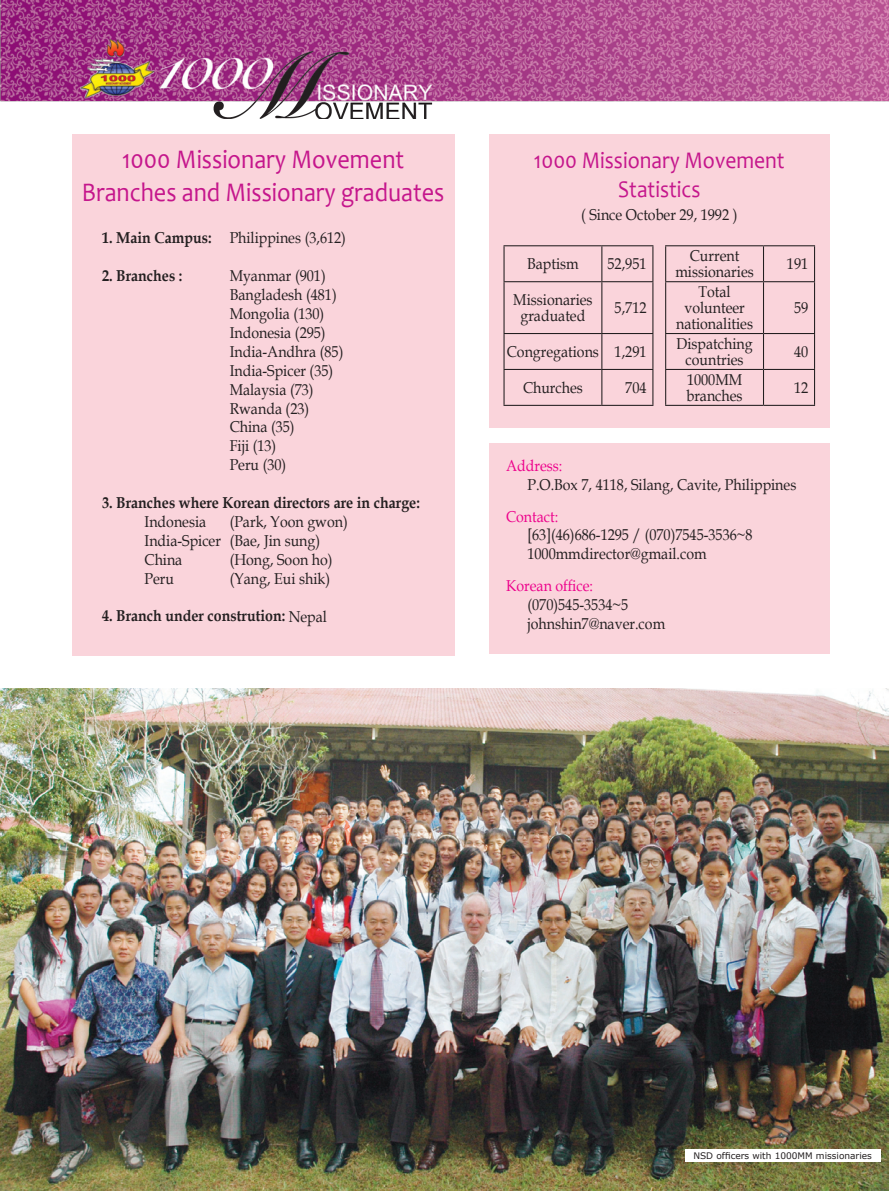
<style>
.page{position:relative;width:889px;height:1191px;background:#fff}
.page>*{position:absolute;margin:0;border:0;box-sizing:border-box;transform-origin:0 0}
.t1{font:27px/32.4px "Candara";color:#c5168c;text-align:center;scale:.9 1}
.t2{font:24px/28.8px "Candara";color:#c5168c;text-align:center;scale:.9 1}
.t3{font:15.75px/18.9px "Book Antiqua";color:#231f20;scale:.9 1}
.t4{font:700 15.75px "Book Antiqua";color:#231f20;scale:.9 1}
.t5{font:15.75px "Book Antiqua";color:#ed028c;scale:.9 1}
.t6{font:9px "Verdana";color:#231f20}
.s1{font-weight:700}
.s2{font-weight:400}
</style>
<div class="page">
<div style="left:72px;top:134px;width:383px;height:521px;background:#fad4db"></div>
<div style="left:489px;top:134px;width:340px;height:293px;background:#fad4db"></div>
<img style="left:0;top:688px;width:889px;height:503px">
<img style="left:0;top:0;width:889px;height:118px">
<div style="left:685px;top:1149px;width:195px;height:13px;background:#fff"></div>
<div style="left:489px;top:443px;width:340px;height:211px;background:#fad4db"></div>
<hr style="left:503px;top:245px;width:99px;height:1px;background:#231f20">
<hr style="left:503px;top:246px;width:1px;height:35px;background:#231f20">
<hr style="left:763px;top:245px;width:52px;height:1px;background:#231f20">
<hr style="left:814px;top:246px;width:1px;height:35px;background:#231f20">
<hr style="left:503px;top:281px;width:99px;height:1px;background:#231f20">
<hr style="left:503px;top:282px;width:1px;height:51px;background:#231f20">
<hr style="left:763px;top:281px;width:52px;height:1px;background:#231f20">
<hr style="left:814px;top:282px;width:1px;height:51px;background:#231f20">
<hr style="left:503px;top:333px;width:99px;height:1px;background:#231f20">
<hr style="left:503px;top:334px;width:1px;height:35px;background:#231f20">
<hr style="left:763px;top:333px;width:52px;height:1px;background:#231f20">
<hr style="left:814px;top:334px;width:1px;height:35px;background:#231f20">
<hr style="left:503px;top:369px;width:99px;height:1px;background:#231f20">
<hr style="left:503px;top:370px;width:1px;height:35px;background:#231f20">
<hr style="left:763px;top:369px;width:52px;height:1px;background:#231f20">
<hr style="left:814px;top:370px;width:1px;height:35px;background:#231f20">
<hr style="left:503px;top:405px;width:99px;height:1px;background:#231f20">
<hr style="left:763px;top:405px;width:52px;height:1px;background:#231f20">
<hr style="left:602px;top:245px;width:51px;height:1px;background:#231f20">
<hr style="left:601px;top:246px;width:1px;height:35px;background:#231f20">
<hr style="left:652px;top:246px;width:1px;height:35px;background:#231f20">
<hr style="left:602px;top:281px;width:51px;height:1px;background:#231f20">
<hr style="left:601px;top:282px;width:1px;height:51px;background:#231f20">
<hr style="left:652px;top:282px;width:1px;height:51px;background:#231f20">
<hr style="left:602px;top:333px;width:51px;height:1px;background:#231f20">
<hr style="left:601px;top:334px;width:1px;height:35px;background:#231f20">
<hr style="left:652px;top:334px;width:1px;height:35px;background:#231f20">
<hr style="left:602px;top:369px;width:51px;height:1px;background:#231f20">
<hr style="left:601px;top:370px;width:1px;height:35px;background:#231f20">
<hr style="left:652px;top:370px;width:1px;height:35px;background:#231f20">
<hr style="left:602px;top:405px;width:51px;height:1px;background:#231f20">
<hr style="left:665px;top:245px;width:98px;height:1px;background:#231f20">
<hr style="left:665px;top:246px;width:1px;height:35px;background:#231f20">
<hr style="left:763px;top:246px;width:1px;height:35px;background:#231f20">
<hr style="left:665px;top:281px;width:98px;height:1px;background:#231f20">
<hr style="left:665px;top:282px;width:1px;height:51px;background:#231f20">
<hr style="left:763px;top:282px;width:1px;height:51px;background:#231f20">
<hr style="left:665px;top:333px;width:98px;height:1px;background:#231f20">
<hr style="left:665px;top:334px;width:1px;height:35px;background:#231f20">
<hr style="left:763px;top:334px;width:1px;height:35px;background:#231f20">
<hr style="left:665px;top:369px;width:98px;height:1px;background:#231f20">
<hr style="left:665px;top:370px;width:1px;height:35px;background:#231f20">
<hr style="left:763px;top:370px;width:1px;height:35px;background:#231f20">
<hr style="left:665px;top:405px;width:98px;height:1px;background:#231f20">
<h1 class="t1" style="left:82px;top:143px;width:404px">1000 Missionary Movement<br>Branches and Missionary graduates</h1>
<p class="t3" style="left:102px;top:228px;width:272px"><span class="s1">1. Main Campus:</span> Philippines (3,612)</p>
<p class="t4" style="left:102px;top:266px;width:91px">2. Branches :</p>
<p class="t3" style="left:230px;top:266px;width:128px">Myanmar (901)<br>Bangladesh (481)<br>Mongolia (130)<br>Indonesia (295)<br>India-Andhra (85)<br>India-Spicer (35)<br>Malaysia (73)<br>Rwanda (23)<br>China (35)<br>Fiji (13)<br>Peru (30)</p>
<p class="t4" style="left:102px;top:493px;width:355px">3. Branches where Korean directors are in charge:</p>
<p class="t3" style="left:145px;top:512px;width:70px">Indonesia</p>
<p class="t3" style="left:145px;top:512px;width:227px;text-indent:85px">(Park, Yoon gwon)<br>India-Spicer (Bae, Jin sung)<br>China</p>
<p class="t3" style="left:230px;top:549px;width:116px">(Hong, Soon ho)</p>
<p class="t3" style="left:145px;top:568px;width:34px">Peru</p>
<p class="t3" style="left:230px;top:568px;width:113px">(Yang, Eui shik)</p>
<p class="t4" style="left:102px;top:607px;width:251px">4. Branch under constrution: <span class="s2">Nepal</span></p>
<h2 class="t2" style="left:534px;top:146px;width:280px">1000 Missionary Movement<br>Statistics</h2>
<p class="t3" style="left:581px;top:204px;width:175px">( Since October 29, 1992 )</p>
<p class="t3" style="left:527px;top:254px;width:59px">Baptism</p>
<p class="t3" style="left:607px;top:254px;width:45px">52,951</p>
<p class="t3" style="left:675px;top:247px;width:89px;line-height:15.9px;text-align:center">Current missionaries</p>
<p class="t3" style="left:787px;top:254px;width:25px">191</p>
<p class="t3" style="left:513px;top:291px;width:90px;line-height:15.9px;text-align:center">Missionaries graduated</p>
<p class="t3" style="left:614px;top:298px;width:37px">5,712</p>
<p class="t3" style="left:676px;top:283px;width:87px;line-height:15.9px;text-align:center">Total volunteer nationalities</p>
<p class="t3" style="left:794px;top:298px;width:17px">59</p>
<p class="t3" style="left:507px;top:342px;width:157px">Congregations 1,291</p>
<p class="t3" style="left:676px;top:335px;width:86px;line-height:15.9px;text-align:center">Dispatching countries</p>
<p class="t3" style="left:794px;top:342px;width:17px">40</p>
<p class="t3" style="left:523px;top:378px;width:68px">Churches</p>
<p class="t3" style="left:625px;top:378px;width:25px">704</p>
<p class="t3" style="left:686px;top:371px;width:64px;line-height:15.9px">1000MM branches</p>
<p class="t3" style="left:794px;top:378px;width:17px">12</p>
<p class="t5" style="left:506px;top:454px;width:64px">Address:</p>
<p class="t3" style="left:527px;top:474px;width:300px">P.O.Box 7, 4118, Silang, Cavite, Philippines</p>
<p class="t5" style="left:506px;top:505px;width:60px">Contact:</p>
<p class="t3" style="left:527px;top:525px;width:252px">[63](46)686-1295 / (070)7545-3536~8<br>1000mmdirector@gmail.com</p>
<p class="t5" style="left:506px;top:575px;width:98px">Korean office:</p>
<p class="t3" style="left:527px;top:595px;width:154px">(070)545-3534~5 johnshin7@naver.com</p>
<p class="t6" style="left:693px;top:1150px;width:180px">NSD officers with 1000MM missionaries</p>
</div>
